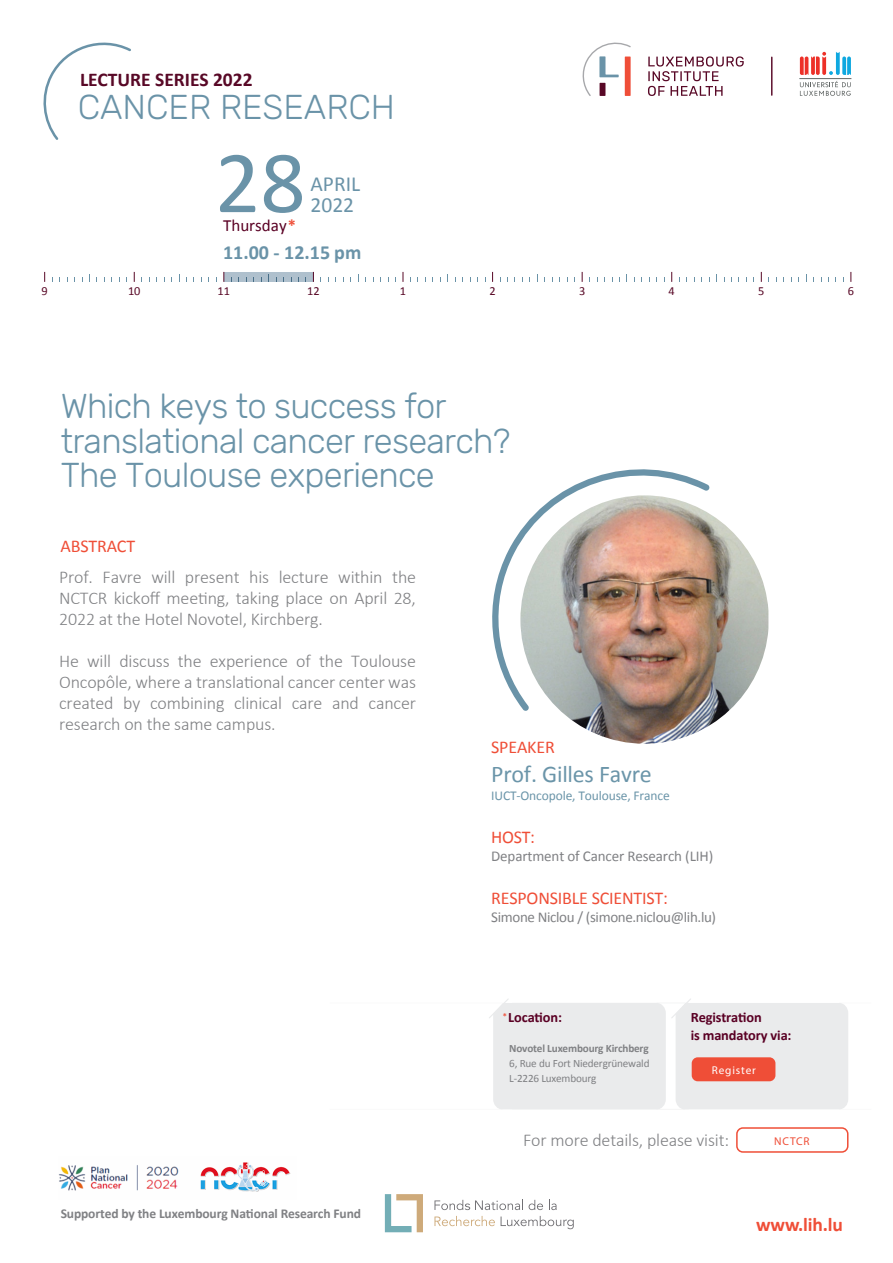
<style>
.page{position:relative;width:893px;height:1263px;background:#fff}
.page>*{position:absolute;margin:0;border:0;box-sizing:border-box;transform-origin:0 0}
.t1{font:89.4px "Calibri";color:#6a93a8}
.t2{font:300 34.5px/34.5px "Rubik";letter-spacing:-.02em;color:#6a93a8}
.t3{font:300 34.5px "Rubik";color:#6a93a8}
.t4{font:24px "Calibri";letter-spacing:-.01em;color:#6b95a9}
.t5{font:21.6px/21px "Calibri";color:#6a93a8}
.t6{font:700 20.1px "Calibri";color:#6a93a8}
.t7{font:700 19.5px "Calibri";color:#580826}
.t8{font:700 19.5px "Calibri";letter-spacing:-.01em;color:#ef4e37}
.t9{font:300 18px/21px "Calibri";letter-spacing:-.01em;color:#808184;text-align:justify}
.t10{font:18px "Calibri";letter-spacing:-.01em;color:#ef4e37}
.t11{font:17.1px "Calibri";color:#5a0024}
.t12{font:15px "Calibri";letter-spacing:-.01em;color:#808184}
.t13{font:700 14.4px/17.2px "Calibri";letter-spacing:-.01em;color:#5a0024}
.t14{font:700 13.5px "Calibri";letter-spacing:-.01em;color:#808184}
.t15{font:13.5px "Calibri";letter-spacing:-.01em;color:#6b95a9}
.t16{font:12.3px "Calibri";color:#580826}
.t17{font:11.25px/15px "Calibri";letter-spacing:-.015em;color:#808184}
.t18{font:700 11.25px "Calibri";letter-spacing:-.015em;color:#808184}
.t19{font:11.25px "Myriad Pro";letter-spacing:.075em;color:#fff}
.t20{font:11.25px "Myriad Pro";letter-spacing:.075em;color:#ef4e37}
.s1{font-weight:700;font-size:16.5px;color:#ef4e37}
</style>
<div class="page">
<svg style="left:434px;top:1200px;width:89px;height:10px"></svg>
<svg style="left:529px;top:1200px;width:14px;height:10px"></svg>
<svg style="left:549px;top:1200px;width:8px;height:10px"></svg>
<svg style="left:434px;top:1216px;width:61px;height:10px"></svg>
<svg style="left:501px;top:1216px;width:73px;height:13px"></svg>
<svg style="left:385px;top:1194px;width:38px;height:38px"></svg>
<svg style="left:492px;top:469px;width:218px;height:242px"></svg>
<svg style="left:489px;top:999px;width:359px;height:110px;background:#ebeced"></svg>
<hr style="left:799px;top:78px;width:52px;height:1px;background:#616665">
<svg style="left:800px;top:81px;width:51px;height:15px"></svg>
<svg style="left:800px;top:52px;width:51px;height:23px"></svg>
<svg style="left:648px;top:56px;width:96px;height:40px"></svg>
<svg style="left:582px;top:42px;width:49px;height:54px"></svg>
<hr style="left:771px;top:57px;width:1px;height:38px;background:#580826">
<svg style="left:43px;top:42px;width:88px;height:98px"></svg>
<div style="left:224px;top:272px;width:89px;height:10px;background:#afc0cd"></div>
<img style="left:520px;top:495px;width:248px;height:249px;border-radius:122px">
<div style="left:692px;top:1057px;width:83px;height:24px;background:#ef4e37;border-radius:6px"></div>
<div style="left:736px;top:1127px;width:112px;height:26px;border:2px solid #ef4e37;border-radius:6px"></div>
<img style="left:59px;top:1162px;width:232px;height:30px">
<p class="t7" style="left:80px;top:66px;width:174px">LECTURE SERIES 2022</p>
<h2 class="t3" style="left:78px;top:87px;width:319px">CANCER RESEARCH</h2>
<h1 class="t1" style="left:215px;top:127px;width:92px">28</h1>
<p class="t11" style="left:223px;top:214px;width:74px">Thursday<span class="s1">*</span></p>
<p class="t5" style="left:310px;top:172px;width:51px">APRIL<br>2022</p>
<p class="t6" style="left:223px;top:238px;width:140px">11.00 - 12.15 pm</p>
<p class="t16" style="left:42px;top:283px;width:8px">9</p>
<p class="t16" style="left:128px;top:283px;width:14px">10</p>
<p class="t16" style="left:218px;top:283px;width:14px">11</p>
<p class="t16" style="left:307px;top:283px;width:14px">12</p>
<p class="t16" style="left:400px;top:283px;width:8px">1</p>
<p class="t16" style="left:489px;top:283px;width:8px">2</p>
<p class="t16" style="left:579px;top:283px;width:8px">3</p>
<p class="t16" style="left:669px;top:283px;width:8px">4</p>
<p class="t16" style="left:758px;top:283px;width:8px">5</p>
<p class="t16" style="left:848px;top:283px;width:8px">6</p>
<h2 class="t2" style="left:61px;top:390px;width:451px">Which keys to success for translational cancer research?<br>The Toulouse experience</h2>
<p class="t10" style="left:61px;top:535px;width:76px">ABSTRACT</p>
<p class="t9" style="left:59px;top:566px;width:358px">Prof. Favre will present his lecture within the NCTCR kickoff meeting, taking place on April 28, 2022 at the Hotel Novotel, Kirchberg.</p>
<p class="t9" style="left:59px;top:650px;width:358px">He will discuss the experience of the Toulouse Oncopôle, where a translational cancer center was created by combining clinical care and cancer research on the same campus.</p>
<p class="t14" style="left:61px;top:1204px;width:302px">Supported by the Luxembourg National Research Fund</p>
<p class="t10" style="left:491px;top:736px;width:65px">SPEAKER</p>
<h3 class="t4" style="left:491px;top:759px;width:162px">Prof. Gilles Favre</h3>
<p class="t15" style="left:491px;top:787px;width:180px">IUCT-Oncopole, Toulouse, France</p>
<p class="t10" style="left:491px;top:826px;width:45px">HOST:</p>
<p class="t12" style="left:491px;top:846px;width:224px">Department of Cancer Research (LIH)</p>
<p class="t10" style="left:491px;top:887px;width:178px">RESPONSIBLE SCIENTIST:</p>
<p class="t12" style="left:491px;top:908px;width:226px">Simone Niclou / (simone.niclou@lih.lu)</p>
<p class="t13" style="left:503px;top:1008px;width:61px"><sup>*</sup> Location:</p>
<p class="t18" style="left:509px;top:1040px;width:141px">Novotel Luxembourg Kirchberg</p>
<p class="t17" style="left:509px;top:1055px;width:142px">6, Rue du Fort Niedergrünewald<br>L-2226 Luxembourg</p>
<p class="t13" style="left:691px;top:1008px;width:102px">Registration<br>is mandatory via:</p>
<p class="t19" style="left:712px;top:1063px;width:46px">Register</p>
<p class="t9" style="left:523px;top:1129px;width:208px">For more details, please visit:</p>
<p class="t20" style="left:774px;top:1134px;width:37px">NCTCR</p>
<p class="t8" style="left:756px;top:1210px;width:88px">www.lih.lu</p>
</div>
